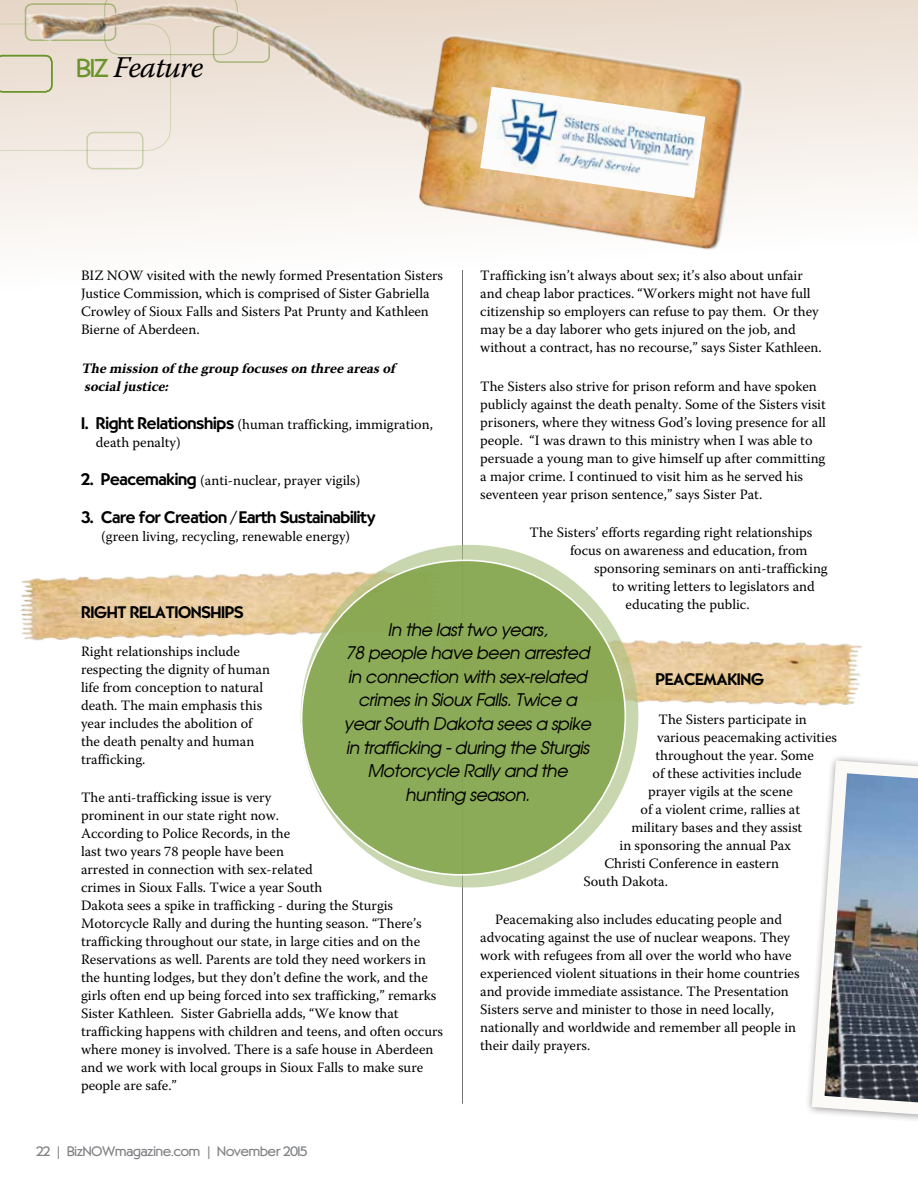
<style>
.page{position:relative;width:918px;height:1188px;background:#fff}
.page>*{position:absolute;margin:0;border:0;box-sizing:border-box;transform-origin:0 0}
.t1{font:italic 30px "Warnock Pro";letter-spacing:-.03em;color:#000}
.t2{font:italic 17.4px/23.5px "Moderne";color:#000;text-align:center}
.t3{font:16.5px "Cg Bernhardt Md";letter-spacing:-.02em;color:#000}
.t4{font:14.25px/18px "Warnock Pro";color:#000}
.t5{font:italic 700 14.25px/18px "Warnock Pro";color:#000}
.t6{font:13.5px "Cg Bernhardt";color:#808285}
.s1{font-family:"Cg Bernhardt";font-style:normal;font-size:25.5px;color:#6b952c}
.s2{font-family:"Cg Bernhardt Md";font-size:16.5px}
.s3{font-family:"Arial"}
</style>
<div class="page">
<div style="left:0;top:0;width:918px;height:533px;background:linear-gradient(to bottom,#f0e6dc,#fff)"></div>
<img style="left:20px;top:573px;width:272px;height:68px">
<img style="left:647px;top:640px;width:215px;height:66px">
<img style="left:893px;top:169px;width:25px;height:70px">
<svg style="left:0;top:0;width:8px;height:151px"></svg>
<hr style="left:462px;top:270px;width:1px;height:834px;background:#000">
<svg style="left:429px;top:536px;width:218px;height:360px"></svg>
<svg style="left:292px;top:550px;width:343px;height:333px"></svg>
<svg style="left:808px;top:757px;width:110px;height:363px"></svg>
<img style="left:8px;top:0;width:777px;height:258px">
<img style="left:480px;top:87px;width:225px;height:111px">
<h1 class="t1" style="left:77px;top:49px;width:128px"><span class="s1">BIZ</span> Feature</h1>
<p class="t4" style="left:480px;top:267px;width:343px">Trafficking isn’t always about sex; it’s also about unfair and cheap labor practices. “Workers might not have full citizenship so employers can refuse to pay them. Or they may be a day laborer who gets injured on the job, and without a contract, has no recourse,” says Sister Kathleen.</p>
<p class="t4" style="left:480px;top:377px;width:347px">The Sisters also strive for prison reform and have spoken publicly against the death penalty. Some of the Sisters visit prisoners, where they witness God’s loving presence for all people. “I was drawn to this ministry when I was able to persuade a young man to give himself up after committing a major crime. I continued to visit him as he served his seventeen year prison sentence,” says Sister Pat.</p>
<p class="t4" style="left:530px;top:523px;width:284px">The Sisters’ efforts regarding right relationships</p>
<p class="t4" style="left:570px;top:541px;width:239px">focus on awareness and education, from</p>
<p class="t4" style="left:594px;top:559px;width:235px">sponsoring seminars on anti-trafficking</p>
<p class="t4" style="left:612px;top:577px;width:204px">to writing letters to legislators and</p>
<p class="t4" style="left:626px;top:595px;width:126px">educating the public.</p>
<p class="t4" style="left:81px;top:267px;width:364px">BIZ NOW visited with the newly formed Presentation Sisters Justice Commission, which is comprised of Sister Gabriella Crowley of Sioux Falls and Sisters Pat Prunty and Kathleen Bierne of Aberdeen.</p>
<p class="t5" style="left:81px;top:359px;width:315px">Themission of thegroupfocuseson threeareasof socialjustice:</p>
<p class="t4" style="left:96px;top:415px;width:339px;text-indent:-15px"><span class="s2">1. Right Relationships</span> (human trafficking, immigration, death penalty)</p>
<p class="t4" style="left:81px;top:471px;width:281px"><span class="s2">2. Peacemaking</span> (anti-nuclear, prayer vigils)</p>
<p class="t3" style="left:81px;top:508px;width:296px">3. Care for Creation / Earth Sustainability</p>
<p class="t4" style="left:101px;top:528px;width:251px">(green living, recycling, renewable energy)</p>
<p class="t3" style="left:81px;top:603px;width:164px">RIGHT RELATIONSHIPS</p>
<p class="t4" style="left:81px;top:642px;width:190px">Right relationships include respecting the dignity of human life from conception to natural death. The main emphasis this year includes the abolition of the death penalty and human trafficking.</p>
<p class="t4" style="left:81px;top:789px;width:364px">The anti-trafficking issue is very<br>prominent in our state right now.<br>According to Police Records, in the<br>last two years 78 people have been<br>arrested in connection with sex-related<br>crimes in Sioux Falls. Twice a year South<br>Dakota sees a spike in trafficking - during the Sturgis Motorcycle Rally and during the hunting season. “There’s trafficking throughout our state, in large cities and on the Reservations as well. Parents are told they need workers in the hunting lodges, but they don’t define the work, and the girls often end up being forced into sex trafficking,” remarks Sister Kathleen. Sister Gabriella adds, “We know that trafficking happens with children and teens, and often occurs where money is involved. There is a safe house in Aberdeen and we work with local groups in Sioux Falls to make sure people are safe.”</p>
<p class="t2" style="left:344px;top:617px;width:252px">In the lasttwo years,<br>78 people have been arrested in connection with sex-related crimesin SiouxFalls.Twice a yearSouth Dakota seesa spike in trafficking -during the Sturgis<br>Motorcycle Rally and the hunting season.</p>
<p class="t3" style="left:656px;top:670px;width:110px">PEACEMAKING</p>
<p class="t4" style="left:659px;top:710px;width:150px">The Sisters participate in</p>
<p class="t4" style="left:657px;top:728px;width:182px">various peacemaking activities</p>
<p class="t4" style="left:656px;top:746px;width:160px">throughout the year. Some</p>
<p class="t4" style="left:653px;top:764px;width:151px">of these activities include</p>
<p class="t4" style="left:648px;top:782px;width:146px">prayer vigils at the scene</p>
<p class="t4" style="left:641px;top:800px;width:161px">of a violent crime, rallies at</p>
<p class="t4" style="left:632px;top:818px;width:172px">military bases and they assist</p>
<p class="t4" style="left:620px;top:836px;width:173px">in sponsoring the annual Pax</p>
<p class="t4" style="left:605px;top:854px;width:176px">Christi Conference in eastern</p>
<p class="t4" style="left:584px;top:872px;width:86px">South Dakota.</p>
<p class="t4" style="left:480px;top:910px;width:321px;text-indent:15px">Peacemaking also includes educating people and advocating against the use of nuclear weapons. They work with refugees from all over the world who have experienced violent situations in their home countries and provide immediate assistance. The Presentation Sisters serve and minister to those in need locally, nationally and worldwide and remember all people in their daily prayers.</p>
<p class="t6" style="left:36px;top:1144px;width:272px">22 <span class="s3">|</span> BizNOWmagazine.com <span class="s3">|</span> November 2015</p>
</div>
